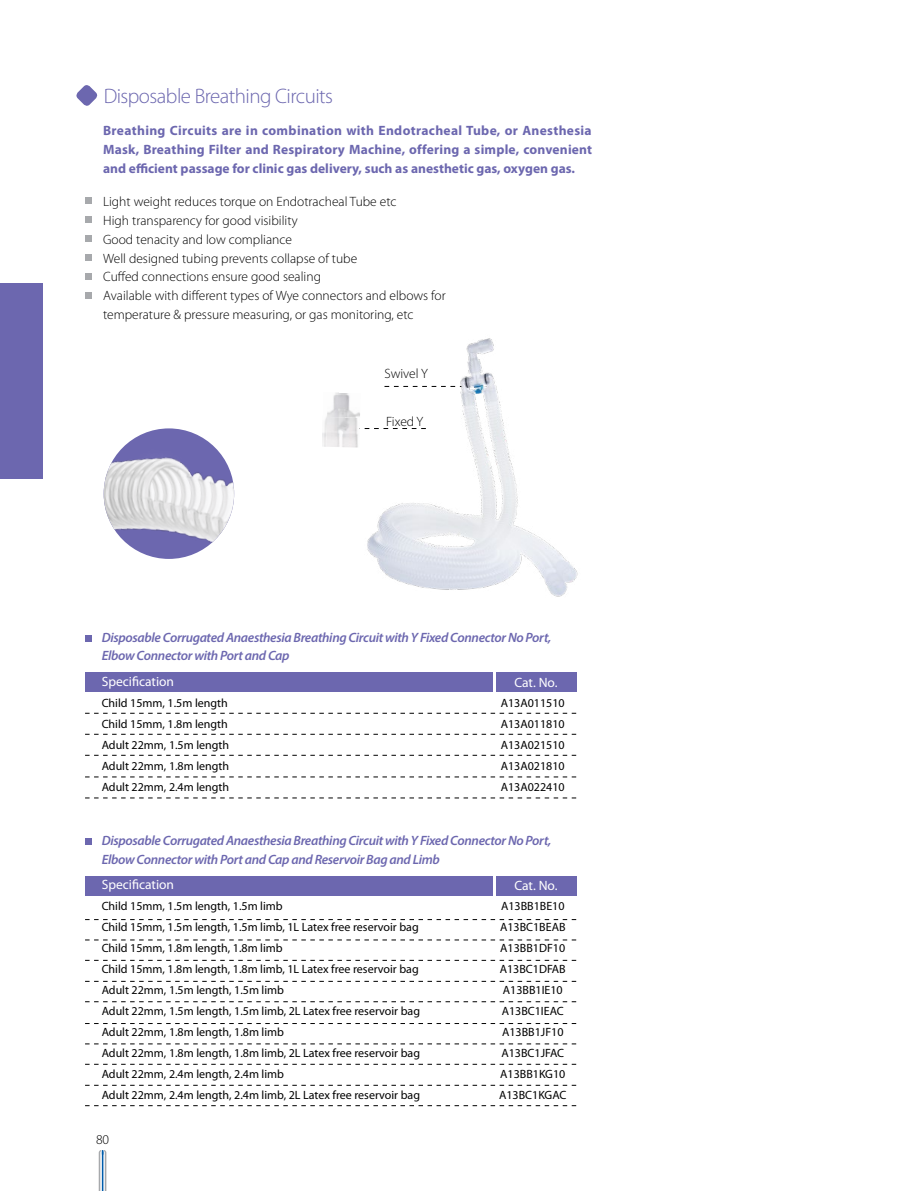
<style>
.page{position:relative;width:909px;height:1191px;background:#fff}
.page>*{position:absolute;margin:0;border:0;box-sizing:border-box;transform-origin:0 0}
.t1{font:300 21px "Myriad Pro";letter-spacing:-.025em;color:#6c67af}
.t2{font:300 13.5px/18.8px "Myriad Pro";color:#000}
.t3{font:italic 600 13.5px/18.8px "Myriad Pro";letter-spacing:-.025em;color:#6c67af}
.t4{font:700 13.5px/18.8px "Myriad Pro";color:#6c67af;text-align:justify}
.t5{font:13.5px "Myriad Pro";color:#fff}
.t6{font:12px/21px "Myriad Pro";color:#000;text-align:justify}
</style>
<div class="page">
<svg style="left:99px;top:1150px;width:7px;height:41px"></svg>
<div style="left:0;top:283px;width:42px;height:195px;background:#6c67af"></div>
<div style="left:85px;top:635px;width:6px;height:7px;background:#6c67af"></div>
<div style="left:85px;top:672px;width:407px;height:20px;background:#6c67af"></div>
<div style="left:496px;top:672px;width:80px;height:20px;background:#6c67af"></div>
<svg style="left:85px;top:713px;width:491px;height:1px"></svg>
<svg style="left:85px;top:776px;width:491px;height:1px"></svg>
<svg style="left:85px;top:734px;width:491px;height:1px"></svg>
<svg style="left:85px;top:797px;width:491px;height:1px"></svg>
<svg style="left:85px;top:755px;width:491px;height:1px"></svg>
<div style="left:85px;top:838px;width:6px;height:7px;background:#6c67af"></div>
<div style="left:85px;top:875px;width:407px;height:20px;background:#6c67af"></div>
<div style="left:496px;top:875px;width:80px;height:20px;background:#6c67af"></div>
<svg style="left:85px;top:919px;width:491px;height:1px"></svg>
<svg style="left:85px;top:1023px;width:491px;height:1px"></svg>
<svg style="left:85px;top:981px;width:491px;height:1px"></svg>
<svg style="left:85px;top:1085px;width:491px;height:1px"></svg>
<svg style="left:85px;top:939px;width:491px;height:1px"></svg>
<svg style="left:85px;top:1043px;width:491px;height:1px"></svg>
<svg style="left:85px;top:1001px;width:491px;height:1px"></svg>
<svg style="left:85px;top:1105px;width:491px;height:1px"></svg>
<svg style="left:85px;top:960px;width:491px;height:1px"></svg>
<svg style="left:85px;top:1064px;width:491px;height:1px"></svg>
<svg style="left:76px;top:85px;width:22px;height:21px"></svg>
<svg style="left:85px;top:198px;width:6px;height:6px"></svg>
<div style="left:85px;top:235px;width:6px;height:7px;background:#a7a9ac"></div>
<svg style="left:85px;top:273px;width:6px;height:6px"></svg>
<div style="left:85px;top:216px;width:6px;height:7px;background:#a7a9ac"></div>
<div style="left:85px;top:254px;width:6px;height:7px;background:#a7a9ac"></div>
<svg style="left:85px;top:292px;width:6px;height:6px"></svg>
<img style="left:364px;top:338px;width:214px;height:259px">
<img style="left:104px;top:428px;width:130px;height:131px;border-radius:65px">
<img style="left:328px;top:392px;width:32px;height:55px">
<img style="left:322px;top:412px;width:6px;height:35px">
<h1 class="t1" style="left:104px;top:83px;width:231px">Disposable Breathing Circuits</h1>
<p class="t4" style="left:103px;top:121px;width:491px">Breathing Circuits are in combination with Endotracheal Tube, or Anesthesia Mask, Breathing Filter and Respiratory Machine, offering a simple, convenient and efficient passage for clinic gas delivery, such as anesthetic gas, oxygen gas.</p>
<p class="t2" style="left:103px;top:192px;width:344px">Light weight reduces torque on Endotracheal Tube etc<br>High transparency for good visibility<br>Good tenacity and low compliance<br>Well designed tubing prevents collapse of tube<br>Cuffed connections ensure good sealing<br>Available with different types of Wye connectors and elbows for temperature &amp; pressure measuring, or gas monitoring, etc</p>
<p class="t2" style="left:384px;top:363px;width:45px">Swivel Y</p>
<p class="t2" style="left:386px;top:412px;width:39px">Fixed Y</p>
<p class="t3" style="left:102px;top:627px;width:451px">Disposable Corrugated Anaesthesia Breathing Circuit with Y Fixed Connector No Port,<br>Elbow Connector with Port and Cap</p>
<p class="t5" style="left:102px;top:673px;width:74px">Specification</p>
<p class="t6" style="left:501px;top:692px;width:65px">A13A011510<br>A13A011810<br>A13A021510<br>A13A021810<br>A13A022410</p>
<p class="t5" style="left:514px;top:674px;width:45px">Cat. No.</p>
<p class="t6" style="left:102px;top:692px;width:129px">Child 15mm, 1.5m length Child 15mm, 1.8m length Adult 22mm, 1.5m length Adult 22mm, 1.8m length Adult 22mm, 2.4m length</p>
<p class="t3" style="left:102px;top:830px;width:451px">Disposable Corrugated Anaesthesia Breathing Circuit with Y Fixed Connector No Port,<br>Elbow Connector with Port and Cap and Reservoir Bag and Limb</p>
<p class="t5" style="left:102px;top:876px;width:74px">Specification</p>
<p class="t6" style="left:499px;top:895px;width:69px;text-align:center">A13BB1BE10<br>A13BC1BEAB<br>A13BB1DF10<br>A13BC1DFAB<br>A13BB1IE10<br>A13BC1IEAC<br>A13BB1JF10<br>A13BC1JFAC<br>A13BB1KG10<br>A13BC1KGAC</p>
<p class="t5" style="left:514px;top:877px;width:45px">Cat. No.</p>
<p class="t6" style="left:102px;top:895px;width:320px;text-align:left">Child 15mm, 1.5m length, 1.5m limb<br>Child 15mm, 1.5m length, 1.5m limb, 1L Latex free reservoir bag Child 15mm, 1.8m length, 1.8m limb<br>Child 15mm, 1.8m length, 1.8m limb, 1L Latex free reservoir bag Adult 22mm, 1.5m length, 1.5m limb<br>Adult 22mm, 1.5m length, 1.5m limb, 2L Latex free reservoir bag Adult 22mm, 1.8m length, 1.8m limb<br>Adult 22mm, 1.8m length, 1.8m limb, 2L Latex free reservoir bag Adult 22mm, 2.4m length, 2.4m limb<br>Adult 22mm, 2.4m length, 2.4m limb, 2L Latex free reservoir bag</p>
<p class="t2" style="left:96px;top:1130px;width:15px">80</p>
</div>
